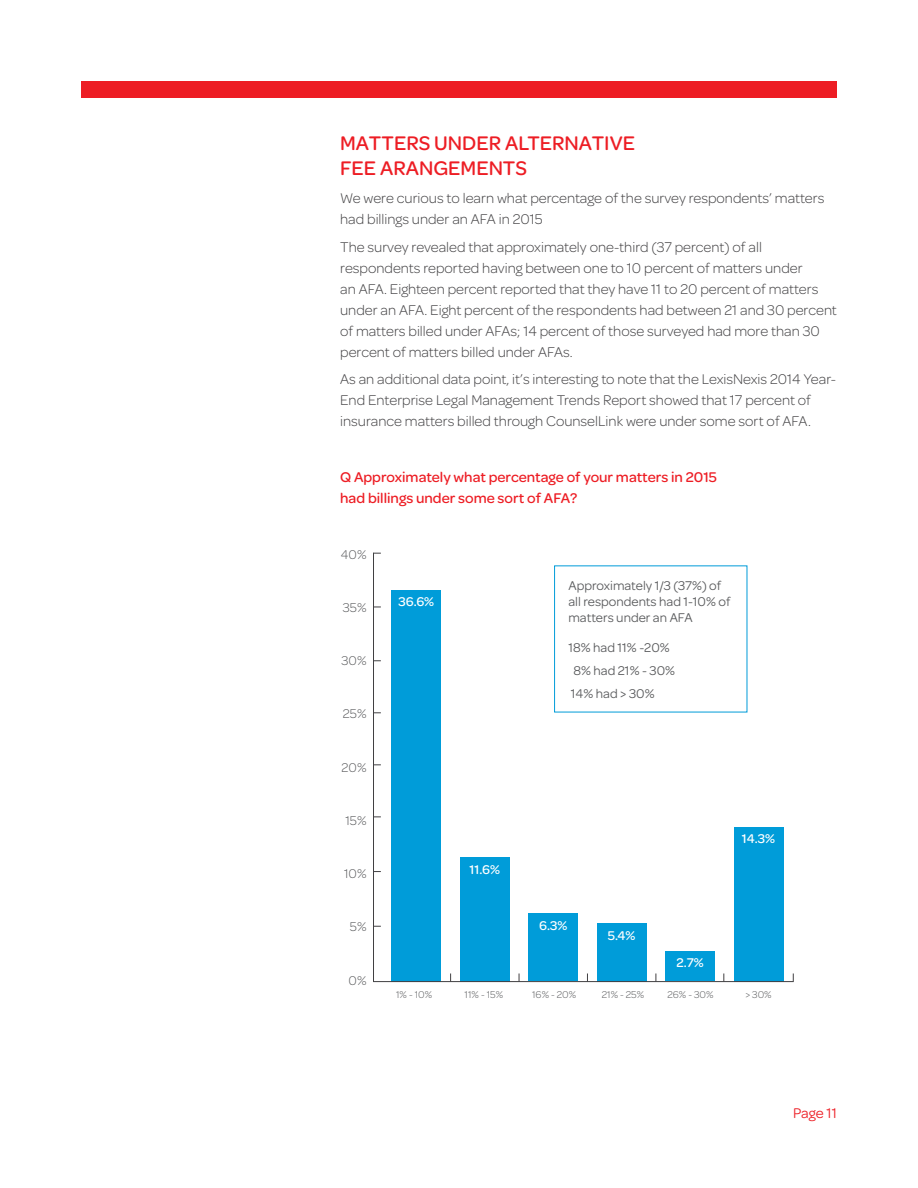
<style>
.page{position:relative;width:918px;height:1188px;background:#fff}
.page>*{position:absolute;margin:0;border:0;box-sizing:border-box;transform-origin:0 0}
.t1{font:500 21px/25.5px "Omnes";color:#ed1d24}
.t2{font:300 15px/21px "Omnes";color:#414042}
.t3{font:500 15px/21px "Omnes";color:#ed1d24}
.t4{font:15px "Omnes";color:#ed1d24}
.t5{font:13.5px/16.2px "Omnes";color:#58595b}
.t6{font:500 13.5px "Omnes";color:#fff}
.t7{font:300 13.5px "Omnes";color:#58595b}
.t8{font:300 10.5px "Omnes";color:#58595b}
</style>
<div class="page">
<div style="left:81px;top:81px;width:756px;height:16px;background:#ed1d24"></div>
<div style="left:391px;top:590px;width:50px;height:391px;background:#009cd9"></div>
<div style="left:460px;top:858px;width:50px;height:124px;background:#009cd9"></div>
<div style="left:734px;top:827px;width:49px;height:154px;background:#009cd9"></div>
<div style="left:528px;top:913px;width:50px;height:68px;background:#009cd9"></div>
<div style="left:597px;top:924px;width:50px;height:58px;background:#009cd9"></div>
<div style="left:665px;top:951px;width:50px;height:30px;background:#009cd9"></div>
<hr style="left:373px;top:553px;width:1px;height:429px;background:#414042">
<hr style="left:373px;top:981px;width:421px;height:1px;background:#414042">
<h1 class="t1" style="left:340px;top:129px;width:296px">MATTERS UNDER ALTERNATIVE<br>FEE ARANGEMENTS</h1>
<p class="t2" style="left:340px;top:187px;width:486px">We were curious to learn what percentage of the survey respondents’ matters had billings under an AFA in 2015</p>
<p class="t2" style="left:340px;top:236px;width:498px">The survey revealed that approximately one-third (37 percent) of all respondents reported having between one to 10 percent of matters under<br>an AFA. Eighteen percent reported that they have 11 to 20 percent of matters under an AFA. Eight percent of the respondents had between 21 and 30 percent of matters billed under AFAs; 14 percent of those surveyed had more than 30 percent of matters billed under AFAs.</p>
<p class="t2" style="left:340px;top:369px;width:498px">As an additional data point, it’s interesting to note that the LexisNexis 2014 Year-<br>End Enterprise Legal Management Trends Report showed that 17 percent of insurance matters billed through CounselLink were under some sort of AFA.</p>
<p class="t3" style="left:340px;top:466px;width:378px">Q Approximately what percentage of your matters in 2015 had billings under some sort of AFA?</p>
<p class="t7" style="left:341px;top:545px;width:27px">40%</p>
<p class="t7" style="left:343px;top:599px;width:25px">35%</p>
<p class="t7" style="left:342px;top:652px;width:27px">30%</p>
<p class="t7" style="left:343px;top:705px;width:25px">25%</p>
<p class="t7" style="left:342px;top:758px;width:26px">20%</p>
<p class="t7" style="left:345px;top:812px;width:23px">15%</p>
<p class="t7" style="left:344px;top:865px;width:24px">10%</p>
<p class="t7" style="left:350px;top:918px;width:18px">5%</p>
<p class="t7" style="left:349px;top:971px;width:19px">0%</p>
<p class="t6" style="left:399px;top:592px;width:37px">36.6%</p>
<p class="t5" style="left:568px;top:576px;width:164px">Approximately 1/3 (37%) of all respondents had 1-10% of matters under an AFA</p>
<p class="t5" style="left:568px;top:635px;width:108px;line-height:23px">18% had 11% -20%<br>8% had 21% - 30%<br>14% had &gt; 30%</p>
<p class="t6" style="left:470px;top:860px;width:32px">11.6%</p>
<p class="t6" style="left:539px;top:916px;width:30px">6.3%</p>
<p class="t6" style="left:608px;top:926px;width:29px">5.4%</p>
<p class="t6" style="left:742px;top:829px;width:35px">14.3%</p>
<p class="t6" style="left:676px;top:954px;width:29px">2.7%</p>
<p class="t8" style="left:396px;top:987px;width:38px">1% - 10%</p>
<p class="t8" style="left:465px;top:987px;width:40px">11% - 15%</p>
<p class="t8" style="left:532px;top:987px;width:46px">16% - 20%</p>
<p class="t8" style="left:602px;top:987px;width:44px">21% - 25%</p>
<p class="t8" style="left:668px;top:987px;width:48px">26% - 30%</p>
<p class="t8" style="left:745px;top:987px;width:28px">&gt; 30%</p>
<p class="t4" style="left:793px;top:1102px;width:45px">Page 11</p>
</div>
